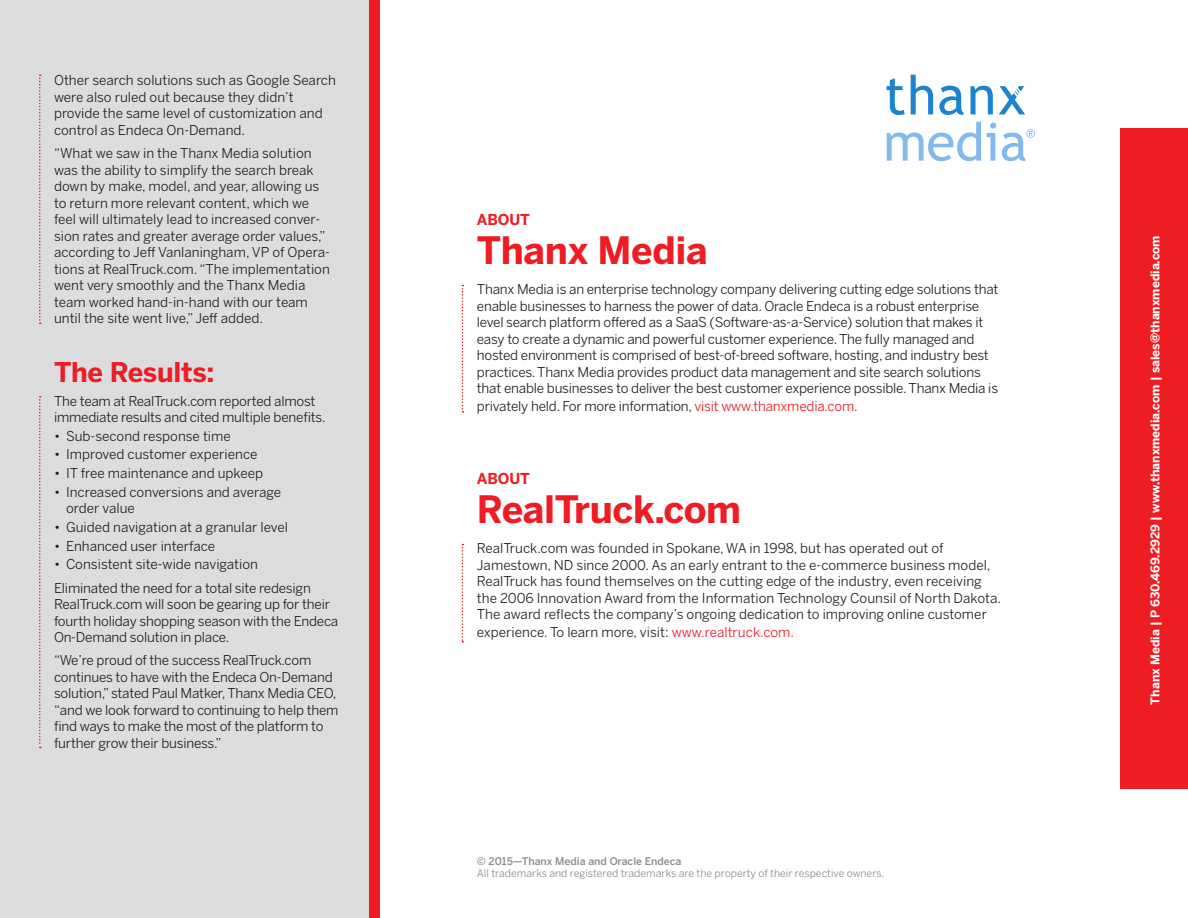
<style>
.page{position:relative;width:1188px;height:918px;background:#fff}
.page>*{position:absolute;margin:0;border:0;box-sizing:border-box;transform-origin:0 0}
.t1{font:700 37.5px "Benton Sans";letter-spacing:-.01em;color:#ee1d23}
.t2{font:700 27px "Benton Sans";letter-spacing:-.01em;color:#ee1d23}
.t3{font:700 15px "Benton Sans";letter-spacing:-.01em;color:#ee1d23}
.t4{font:13.5px/16.5px "Benton Sans";letter-spacing:-.015em;color:#231f20}
.t5{font:700 12px "Benton Sans";color:#fff}
.t6{font:10.5px "Benton Sans";color:#8a8c8f}
.t7{font:500 10.5px "Benton Sans";color:#8a8c8f}
.s1{color:#ee1d23}
</style>
<div class="page">
<div style="left:0;top:0;width:369px;height:918px;background:#dcdddf"></div>
<div style="left:369px;top:0;width:11px;height:918px;background:#ee1d23"></div>
<svg style="left:462px;top:285px;width:1px;height:128px"></svg>
<svg style="left:462px;top:544px;width:1px;height:99px"></svg>
<div style="left:1120px;top:129px;width:68px;height:660px;background:#ee1d23"></div>
<svg style="left:887px;top:78px;width:18px;height:37px"></svg>
<svg style="left:911px;top:75px;width:22px;height:39px"></svg>
<svg style="left:939px;top:86px;width:24px;height:29px"></svg>
<svg style="left:971px;top:86px;width:22px;height:28px"></svg>
<svg style="left:887px;top:122px;width:94px;height:39px"></svg>
<svg style="left:987px;top:123px;width:9px;height:38px"></svg>
<svg style="left:999px;top:86px;width:26px;height:28px"></svg>
<svg style="left:1002px;top:129px;width:33px;height:32px"></svg>
<svg style="left:39px;top:75px;width:2px;height:249px"></svg>
<svg style="left:39px;top:396px;width:2px;height:352px"></svg>
<p class="t4" style="left:54px;top:72px;width:283px">Other search solutions such as Google Search were also ruled out because they didn’t provide the same level of customization and control as Endeca On-Demand.</p>
<p class="t4" style="left:54px;top:145px;width:278px">“What we saw in the Thanx Media solution was the ability to simplify the search break down by make, model, and year, allowing us to return more relevant content, which we feel will ultimately lead to increased conver&shy;sion rates and greater average order values,” according to Jeff Vanlaningham, VP of Opera&shy;tions at RealTruck.com. “The implementation went very smoothly and the Thanx Media team worked hand-in-hand with our team until the site went live,” Jeff added.</p>
<p class="t2" style="left:54px;top:356px;width:162px">The Results:</p>
<p class="t4" style="left:54px;top:393px;width:273px">The team at RealTruck.com reported almost immediate results and cited multiple benefits.</p>
<p class="t4" style="left:54px;top:428px;width:178px">• Sub-second response time</p>
<p class="t4" style="left:54px;top:446px;width:205px">• Improved customer experience</p>
<p class="t4" style="left:54px;top:465px;width:211px">• IT free maintenance and upkeep</p>
<p class="t4" style="left:66px;top:484px;width:217px;text-indent:-12px">• Increased conversions and average order value</p>
<p class="t4" style="left:54px;top:519px;width:235px">• Guided navigation at a granular level</p>
<p class="t4" style="left:54px;top:537px;width:163px">• Enhanced user interface</p>
<p class="t4" style="left:54px;top:556px;width:205px">• Consistent site-wide navigation</p>
<p class="t4" style="left:54px;top:579px;width:286px">Eliminated the need for a total site redesign RealTruck.com will soon be gearing up for their fourth holiday shopping season with the Endeca On-Demand solution in place.</p>
<p class="t4" style="left:54px;top:652px;width:286px">“We’re proud of the success RealTruck.com continues to have with the Endeca On-Demand solution,” stated Paul Matker, Thanx Media CEO, “and we look forward to continuing to help them find ways to make the most of the platform to further grow their business.”</p>
<p class="t3" style="left:477px;top:210px;width:54px">ABOUT</p>
<p class="t1" style="left:477px;top:227px;width:232px">Thanx Media</p>
<p class="t4" style="left:477px;top:281px;width:523px">Thanx Media is an enterprise technology company delivering cutting edge solutions that enable businesses to harness the power of data. Oracle Endeca is a robust enterprise level search platform offered as a SaaS (Software-as-a-Service) solution that makes it easy to create a dynamic and powerful customer experience. The fully managed and hosted environment is comprised of best-of-breed software, hosting, and industry best practices. Thanx Media provides product data management and site search solutions that enable businesses to deliver the best customer experience possible. Thanx Media is</p>
<p class="t4" style="left:477px;top:398px;width:382px">privately held. For more information, <span class="s1">visit www.thanxmedia.com.</span></p>
<p class="t3" style="left:477px;top:469px;width:54px">ABOUT</p>
<p class="t1" style="left:477px;top:486px;width:266px">RealTruck.com</p>
<p class="t4" style="left:477px;top:540px;width:526px">RealTruck.com was founded in Spokane, WA in 1998, but has operated out of Jamestown, ND since 2000. As an early entrant to the e-commerce business model, RealTruck has found themselves on the cutting edge of the industry, even receiving the 2006 Innovation Award from the Information Technology Counsil of North Dakota.<br>The award reflects the company’s ongoing dedication to improving online customer</p>
<p class="t4" style="left:477px;top:624px;width:319px">experience. To learn more, visit: <span class="s1">www.realtruck.com.</span></p>
<p class="t7" style="left:477px;top:854px;width:206px">© 2015—Thanx Media and Oracle Endeca</p>
<p class="t6" style="left:477px;top:867px;width:409px">All trademarks and registered trademarks are the property of their respective owners.</p>
<p class="t5" style="left:1148px;top:705px;width:471px;rotate:-90deg">Thanx Media | P 630.469.2929 | www.thanxmedia.com | sales@thanxmedia.com</p>
</div>
